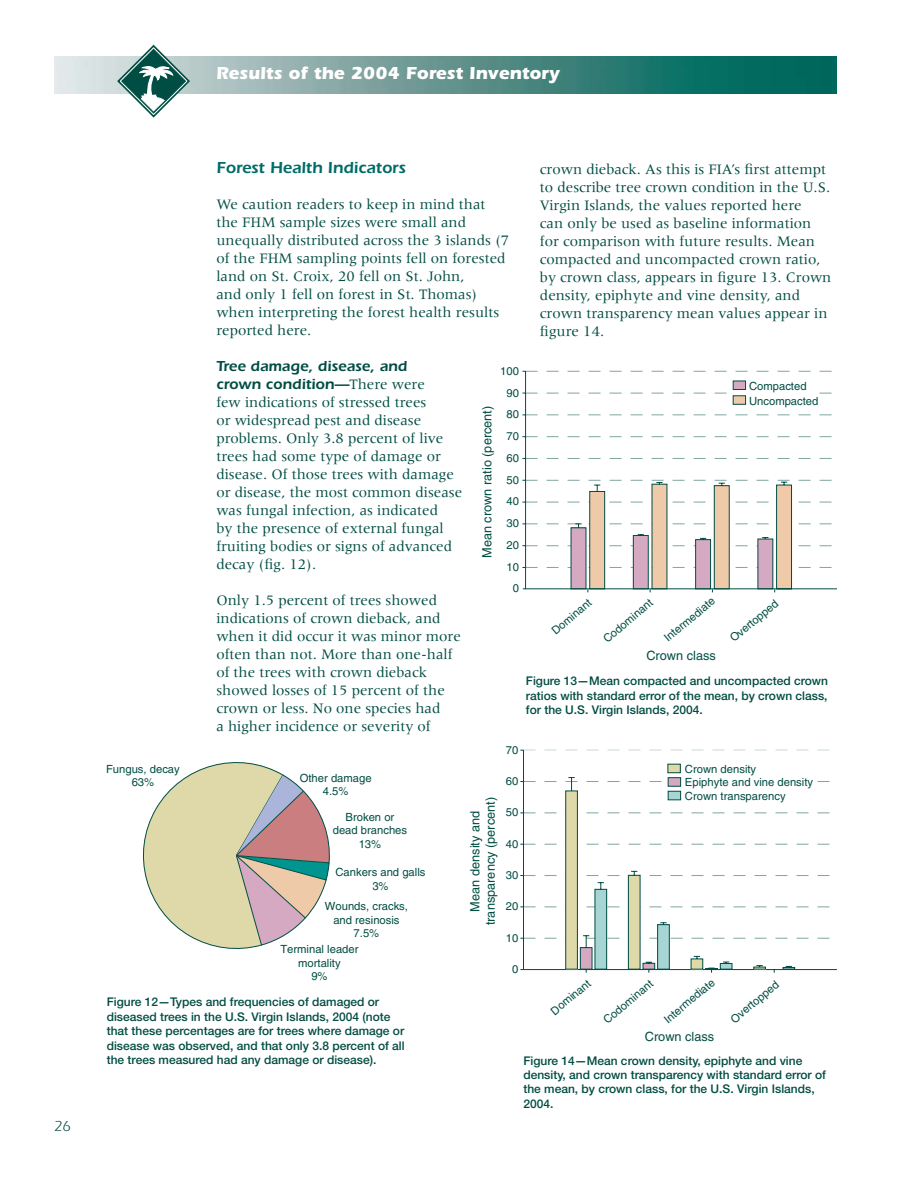
<style>
.page{position:relative;width:918px;height:1188px;background:#fff}
.page>*{position:absolute;margin:0;border:0;box-sizing:border-box;transform-origin:0 0}
.t1{font:700 18px "ITC Eras Std";color:#fff}
.t2{font:600 16.5px "ITC Eras Std";color:#006c67}
.t3{font:15px/18px "Meridien";color:#004d43}
.t4{font:600 15px/18px "ITC Eras Std";color:#004d43}
.t5{font:15px "ITC Eras Std";color:#004d43}
.t6{font:12.75px/15.3px "Helvetica";color:#004d43;text-align:center}
.t7{font:500 12px/14.4px "Helvetica Neue LT Std";color:#004d43}
.t8{font:11.25px/21.8px "Helvetica";color:#004d43;text-align:center}
.s1{font-family:"Meridien";font-weight:400}
</style>
<div class="page">
<svg style="left:142px;top:762px;width:188px;height:187px"></svg>
<svg style="left:520px;top:750px;width:310px;height:1px"></svg>
<hr style="left:523px;top:750px;width:1px;height:220px;background:#004d43">
<svg style="left:520px;top:763px;width:317px;height:210px"></svg>
<div style="left:668px;top:764px;width:12px;height:9px;background:#dfd9a9"></div>
<div style="left:667px;top:764px;width:14px;height:9px;border:1px solid #004d43"></div>
<div style="left:668px;top:777px;width:13px;height:10px;background:#d5a9c1;border:1px solid #004d43"></div>
<div style="left:668px;top:791px;width:13px;height:9px;background:#a7d5d3;border:1px solid #004d43"></div>
<svg style="left:522px;top:371px;width:310px;height:1px"></svg>
<svg style="left:522px;top:393px;width:310px;height:1px"></svg>
<svg style="left:522px;top:414px;width:310px;height:1px"></svg>
<svg style="left:522px;top:436px;width:310px;height:1px"></svg>
<svg style="left:522px;top:458px;width:310px;height:1px"></svg>
<hr style="left:525px;top:371px;width:1px;height:218px;background:#004d43">
<svg style="left:522px;top:480px;width:315px;height:112px"></svg>
<div style="left:732px;top:378px;width:87px;height:32px;background:#fff"></div>
<div style="left:733px;top:381px;width:13px;height:9px;background:#d5a9c1;border:1px solid #004d43"></div>
<div style="left:733px;top:395px;width:13px;height:10px;background:#efcaa8;border:1px solid #004d43"></div>
<img style="left:54px;top:56px;width:783px;height:38px">
<svg style="left:116px;top:45px;width:75px;height:73px"></svg>
<p class="t5" style="left:54px;top:1117px;width:18px">26</p>
<p class="t1" style="left:216px;top:63px;width:345px">Results of the 2004 Forest Inventory</p>
<p class="t2" style="left:216px;top:158px;width:191px">Forest Health Indicators</p>
<p class="t3" style="left:216px;top:195px;width:294px">We caution readers to keep in mind that the FHM sample sizes were small and unequally distributed across the 3 islands (7 of the FHM sampling points fell on forested land on St. Croix, 20 fell on St. John,<br>and only 1 fell on forest in St. Thomas) when interpreting the forest health results reported here.</p>
<p class="t4" style="left:216px;top:357px;width:210px">Tree damage, disease, and crown condition—<span class="s1">There were</span></p>
<p class="t3" style="left:216px;top:393px;width:247px">few indications of stressed trees<br>or widespread pest and disease problems. Only 3.8 percent of live trees had some type of damage or disease. Of those trees with damage or disease, the most common disease was fungal infection, as indicated<br>by the presence of external fungal fruiting bodies or signs of advanced decay (fig. 12).</p>
<p class="t3" style="left:216px;top:591px;width:246px">Only 1.5 percent of trees showed indications of crown dieback, and when it did occur it was minor more often than not. More than one-half of the trees with crown dieback showed losses of 15 percent of the crown or less. No one species had<br>a higher incidence or severity of</p>
<p class="t3" style="left:540px;top:160px;width:293px">crown dieback. As this is FIA’s first attempt to describe tree crown condition in the U.S.<br>Virgin Islands, the values reported here<br>can only be used as baseline information for comparison with future results. Mean compacted and uncompacted crown ratio, by crown class, appears in figure 13. Crown density, epiphyte and vine density, and crown transparency mean values appear in figure 14.</p>
<p class="t8" style="left:500px;top:360px;width:20px;text-align:right">100<br>90<br>80<br>70<br>60<br>50<br>40<br>30<br>20<br>10<br>0</p>
<p class="t8" style="left:749px;top:378px;width:71px;line-height:15px;text-align:left">Compacted<br>Uncompacted</p>
<p class="t6" style="left:479px;top:558px;width:154px;rotate:-90deg">Mean crown ratio (percent)</p>
<p class="t8" style="left:546px;top:624px;width:50px;rotate:-40deg">Dominant</p>
<p class="t8" style="left:598px;top:632px;width:62px;rotate:-40deg">Codominant</p>
<p class="t8" style="left:659px;top:631px;width:64px;rotate:-40deg">Intermediate</p>
<p class="t8" style="left:725px;top:631px;width:60px;rotate:-40deg">Overtopped</p>
<p class="t6" style="left:646px;top:648px;width:71px">Crown class</p>
<p class="t7" style="left:526px;top:674px;width:304px;text-align:justify">Figure 13—Mean compacted and uncompacted crown ratios with standard error of the mean, by crown class, for the U.S. Virgin Islands, 2004.</p>
<p class="t8" style="left:106px;top:762px;width:75px;line-height:13.5px">Fungus, decay<br>63%</p>
<p class="t8" style="left:300px;top:771px;width:73px;line-height:13.5px">Other damage<br>4.5%</p>
<p class="t8" style="left:333px;top:810px;width:76px;line-height:13.5px">Broken or dead branches<br>13%</p>
<p class="t8" style="left:335px;top:866px;width:92px;line-height:13.5px">Cankers and galls<br>3%</p>
<p class="t8" style="left:325px;top:900px;width:85px;line-height:13.5px">Wounds, cracks, and resinosis<br>7.5%</p>
<p class="t8" style="left:280px;top:943px;width:80px;line-height:13.5px">Terminal leader mortality<br>9%</p>
<p class="t7" style="left:107px;top:995px;width:299px">Figure 12—Types and frequencies of damaged or diseased trees in the U.S. Virgin Islands, 2004 (note that these percentages are for trees where damage or disease was observed, and that only 3.8 percent of all the trees measured had any damage or disease).</p>
<p class="t6" style="left:467px;top:925px;width:130px;rotate:-90deg">Mean density and transparency (percent)</p>
<p class="t8" style="left:506px;top:739px;width:14px">70</p>
<p class="t8" style="left:506px;top:770px;width:14px">60</p>
<p class="t8" style="left:506px;top:802px;width:14px">50</p>
<p class="t8" style="left:506px;top:833px;width:14px">40</p>
<p class="t8" style="left:506px;top:864px;width:14px">30</p>
<p class="t8" style="left:506px;top:896px;width:14px">20</p>
<p class="t8" style="left:506px;top:927px;width:14px">10</p>
<p class="t8" style="left:512px;top:958px;width:8px">0</p>
<p class="t8" style="left:685px;top:762px;width:130px;line-height:13.8px;text-align:left">Crown density<br>Epiphyte and vine density<br>Crown transparency</p>
<p class="t8" style="left:545px;top:1004px;width:50px;rotate:-40deg">Dominant</p>
<p class="t8" style="left:598px;top:1013px;width:62px;rotate:-40deg">Codominant</p>
<p class="t8" style="left:659px;top:1012px;width:64px;rotate:-40deg">Intermediate</p>
<p class="t8" style="left:725px;top:1012px;width:60px;rotate:-40deg">Overtopped</p>
<p class="t6" style="left:645px;top:1029px;width:71px">Crown class</p>
<p class="t7" style="left:523px;top:1053px;width:304px">Figure 14—Mean crown density, epiphyte and vine density, and crown transparency with standard error of the mean, by crown class, for the U.S. Virgin Islands, 2004.</p>
</div>
